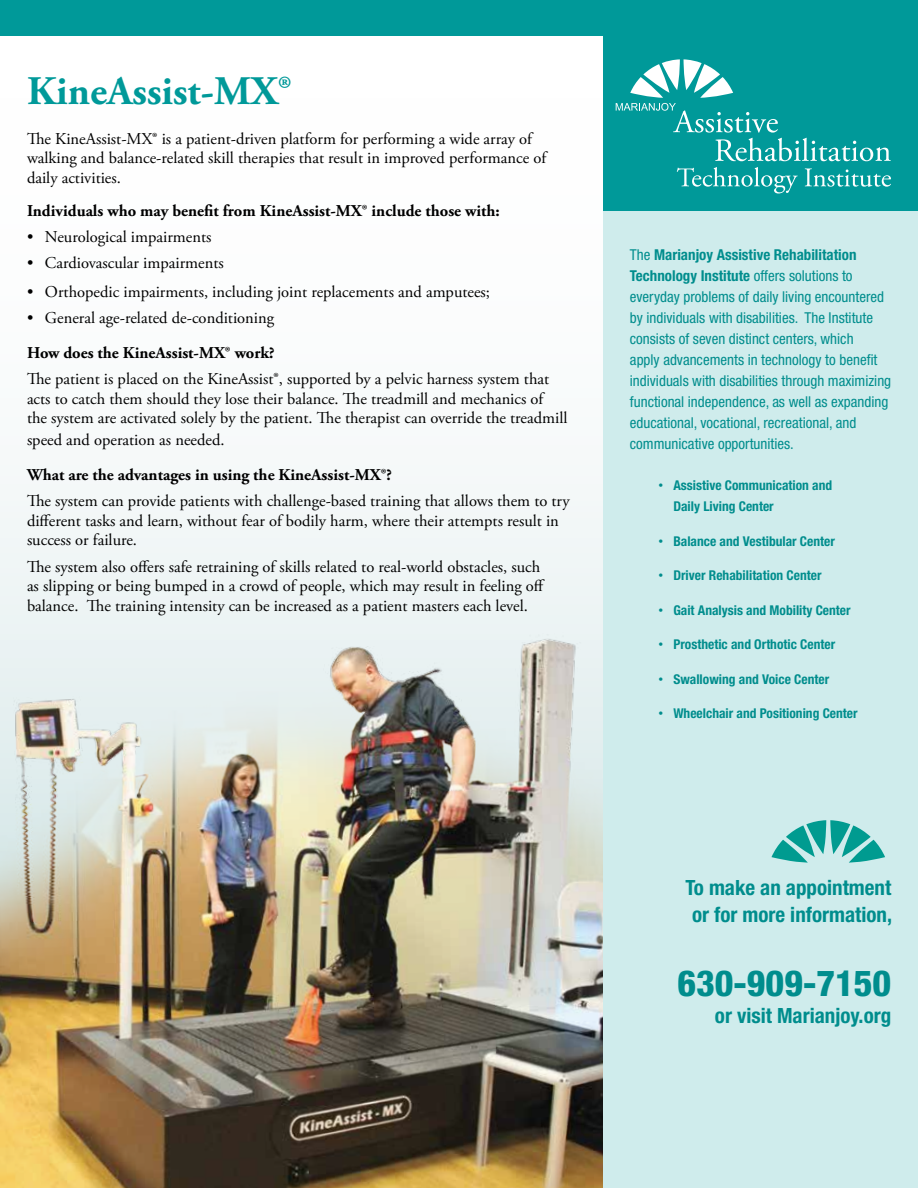
<style>
.page{position:relative;width:918px;height:1188px;background:#fff}
.page>*{position:absolute;margin:0;border:0;box-sizing:border-box;transform-origin:0 0}
.t1{font:700 40.5px "Adobe Garamond Pro";color:#099}
.t2{font:800 condensed 36px "Helvetica Neue LT Std";color:#099}
.t3{font:700 condensed 21px/27px "Helvetica Neue LT Std";color:#099;text-align:center}
.t4{font:16.5px/19.5px "Adobe Garamond Pro";color:#000}
.t5{font:700 16.5px "Adobe Garamond Pro";color:#000}
.t6{font:condensed 15px/21px "Helvetica Neue LT Std";color:#099}
.t7{font:700 condensed 13.5px/21px "Helvetica Neue LT Std";color:#099}
.s1{font-weight:700}
.s2{font-family:"Arial";font-weight:400;font-stretch:normal}
</style>
<div class="page">
<div style="left:0;top:484px;width:603px;height:129px;background:#f1f6f6"></div>
<img style="left:0;top:613px;width:603px;height:575px">
<div style="left:603px;top:0;width:315px;height:1188px;background:#cfecec"></div>
<div style="left:603px;top:0;width:315px;height:211px;background:#099"></div>
<div style="left:0;top:0;width:918px;height:36px;background:#099"></div>
<svg style="left:677px;top:167px;width:121px;height:27px"></svg>
<svg style="left:805px;top:168px;width:86px;height:19px"></svg>
<svg style="left:616px;top:59px;width:275px;height:102px"></svg>
<svg style="left:771px;top:820px;width:114px;height:43px"></svg>
<p class="t1" style="left:27px;top:68px;width:266px">KineAssist-MX®</p>
<p class="t4" style="left:27px;top:130px;width:521px">The KineAssist-MX® is a patient-driven platform for performing a wide array of walking and balance-related skill therapies that result in improved performance of daily activities.</p>
<p class="t5" style="left:27px;top:201px;width:474px">Individuals who may benefit from KineAssist-MX® include those with:</p>
<p class="t4" style="left:27px;top:228px;width:186px">• Neurological impairments</p>
<p class="t4" style="left:27px;top:254px;width:198px">• Cardiovascular impairments</p>
<p class="t4" style="left:27px;top:282px;width:465px">• Orthopedic impairments, including joint replacements and amputees;</p>
<p class="t4" style="left:27px;top:309px;width:249px">• General age-related de-conditioning</p>
<p class="t5" style="left:27px;top:343px;width:249px">How does the KineAssist-MX® work?</p>
<p class="t4" style="left:27px;top:370px;width:542px">The patient is placed on the KineAssist®, supported by a pelvic harness system that acts to catch them should they lose their balance. The treadmill and mechanics of the system are activated solely by the patient. The therapist can override the treadmill</p>
<p class="t4" style="left:27px;top:431px;width:199px">speed and operation as needed.</p>
<p class="t5" style="left:27px;top:465px;width:366px">What are the advantages in using the KineAssist-MX®?</p>
<p class="t4" style="left:27px;top:492px;width:544px">The system can provide patients with challenge-based training that allows them to try different tasks and learn, without fear of bodily harm, where their attempts result in success or failure.</p>
<p class="t4" style="left:27px;top:557px;width:519px">The system also offers safe retraining of skills related to real-world obstacles, such as slipping or being bumped in a crowd of people, which may result in feeling off balance. The training intensity can be increased as a patient masters each level.</p>
<p class="t6" style="left:630px;top:244px;width:263px">The <span class="s1">Marianjoy Assistive Rehabilitation Technology Institute</span> offers solutions to everyday problems of daily living encountered by individuals with disabilities. The Institute consists of seven distinct centers, which<br>apply advancements in technology to benefit individuals with disabilities through maximizing functional independence, as well as expanding educational, vocational, recreational, and communicative opportunities.</p>
<p class="t7" style="left:673px;top:475px;width:160px;text-indent:-15px"><span class="s2">•</span> Assistive Communication and<br>Daily Living Center</p>
<p class="t7" style="left:658px;top:530px;width:178px"><span class="s2">•</span> Balance and Vestibular Center</p>
<p class="t7" style="left:658px;top:565px;width:165px"><span class="s2">•</span> Driver Rehabilitation Center</p>
<p class="t7" style="left:658px;top:599px;width:194px"><span class="s2">•</span> Gait Analysis and Mobility Center</p>
<p class="t7" style="left:658px;top:634px;width:178px"><span class="s2">•</span> Prosthetic and Orthotic Center</p>
<p class="t7" style="left:658px;top:668px;width:172px"><span class="s2">•</span> Swallowing and Voice Center</p>
<p class="t7" style="left:658px;top:703px;width:201px"><span class="s2">•</span> Wheelchair and Positioning Center</p>
<p class="t3" style="left:685px;top:873px;width:208px">To make an appointment or for more information,</p>
<h2 class="t2" style="left:677px;top:961px;width:215px">630-909-7150</h2>
<p class="t3" style="left:715px;top:1002px;width:178px">or visit Marianjoy.org</p>
</div>
